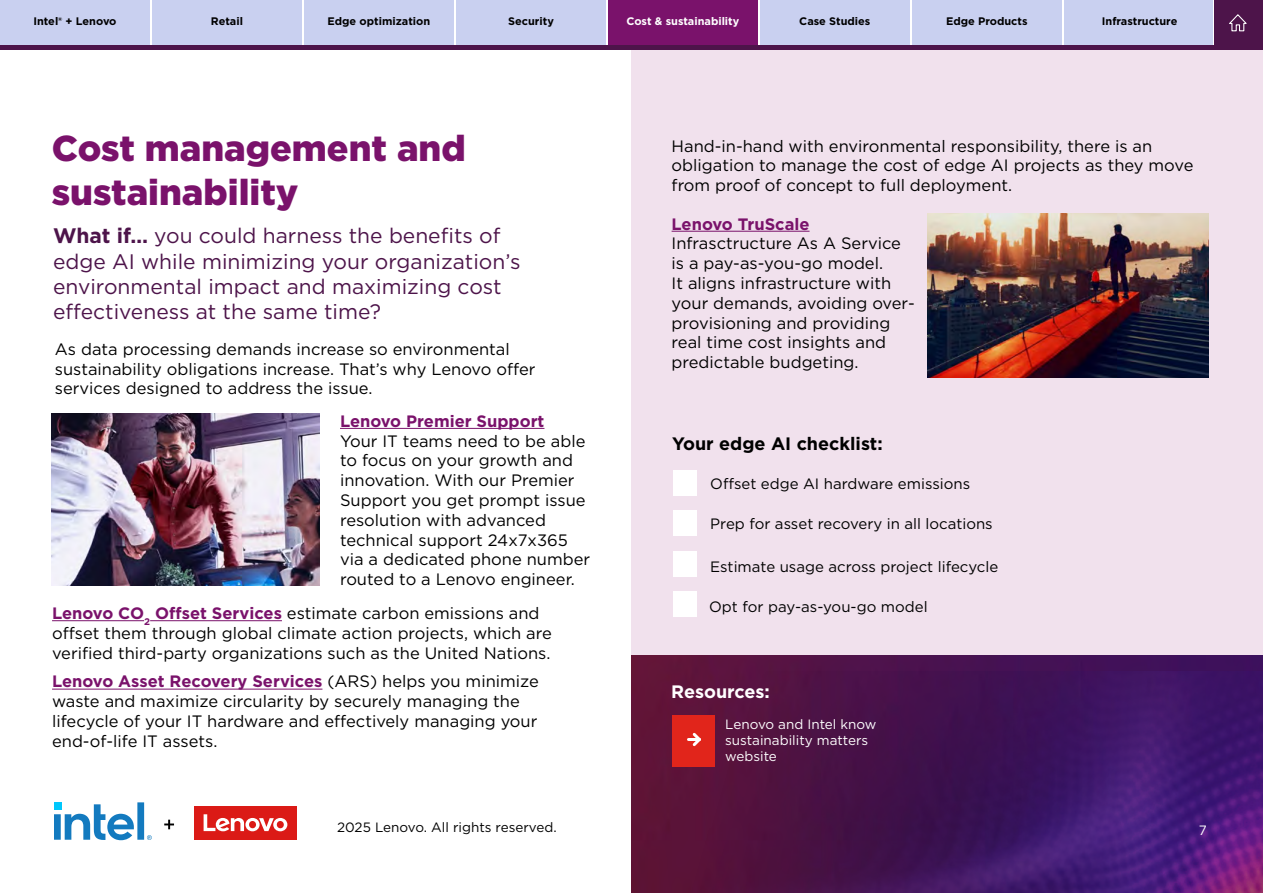
<style>
.page{position:relative;width:1263px;height:893px;background:#fff}
.page>*{position:absolute;margin:0;border:0;box-sizing:border-box;transform-origin:0 0}
.t1{font:900 36px/43.2px "Gotham";color:#7a126b}
.t2{font:21px/25.2px "Gotham";color:#4d144a}
.t3{font:700 18px "Gotham";color:#000}
.t4{font:700 18px "Gotham";color:#fff}
.t5{font:16.5px/19.8px "Gotham";color:#000}
.t6{font:700 16.5px "Gotham";color:#7a126b}
.t7{font:15px "Gotham";color:#000}
.t8{font:13.5px/16.2px "Gotham";color:#fff}
.t9{font:13.5px "Gotham";color:#000}
.t10{font:700 10.95px "Gotham";color:#000}
.t11{font:700 10.95px "Gotham";color:#fff}
.s1{font-weight:700}
.s2{font-weight:700;color:#7a126b}
</style>
<div class="page">
<img style="left:631px;top:655px;width:632px;height:16px">
<img style="left:631px;top:671px;width:632px;height:222px">
<div style="left:631px;top:48px;width:632px;height:607px;background:#f1e1ed"></div>
<hr style="left:52px;top:620px;width:92px;height:1px;background:#7a126b">
<hr style="left:150px;top:620px;width:132px;height:1px;background:#7a126b">
<hr style="left:52px;top:689px;width:270px;height:1px;background:#7a126b">
<hr style="left:672px;top:231px;width:137px;height:1px;background:#7a126b">
<div style="left:673px;top:511px;width:24px;height:25px;background:#fff"></div>
<div style="left:673px;top:551px;width:24px;height:25px;background:#fff"></div>
<div style="left:673px;top:592px;width:24px;height:25px;background:#fff"></div>
<div style="left:673px;top:470px;width:24px;height:25px;background:#fff"></div>
<div style="left:672px;top:715px;width:42px;height:52px;background:#e1251b"></div>
<svg style="left:687px;top:732px;width:14px;height:15px"></svg>
<img style="left:52px;top:414px;width:267px;height:171px">
<hr style="left:340px;top:428px;width:204px;height:1px;background:#7a126b">
<img style="left:927px;top:213px;width:282px;height:165px">
<div style="left:456px;top:0;width:150px;height:47px;background:#c9d0f0"></div>
<div style="left:0;top:0;width:150px;height:47px;background:#c9d0f0"></div>
<div style="left:152px;top:0;width:150px;height:47px;background:#c9d0f0"></div>
<div style="left:304px;top:0;width:150px;height:47px;background:#c9d0f0"></div>
<div style="left:608px;top:0;width:150px;height:47px;background:#7a126b"></div>
<div style="left:760px;top:0;width:150px;height:47px;background:#c9d0f0"></div>
<div style="left:912px;top:0;width:150px;height:47px;background:#c9d0f0"></div>
<div style="left:1064px;top:0;width:148px;height:47px;background:#c9d0f0"></div>
<div style="left:1214px;top:0;width:49px;height:48px;background:#4d144a"></div>
<svg style="left:1229px;top:14px;width:18px;height:18px"></svg>
<div style="left:0;top:45px;width:1263px;height:5px;background:#4d144a"></div>
<div style="left:194px;top:807px;width:102px;height:33px;background:#db1a16"></div>
<svg style="left:204px;top:814px;width:83px;height:17px"></svg>
<svg style="left:54px;top:802px;width:120px;height:38px"></svg>
<p class="t10" style="left:33px;top:14px;width:85px">Intel® + Lenovo</p>
<p class="t10" style="left:211px;top:14px;width:34px">Retail</p>
<p class="t10" style="left:328px;top:14px;width:104px">Edge optimization</p>
<p class="t10" style="left:508px;top:14px;width:47px">Security</p>
<p class="t11" style="left:626px;top:14px;width:114px">Cost &amp; sustainability</p>
<p class="t10" style="left:799px;top:14px;width:73px">Case Studies</p>
<p class="t10" style="left:946px;top:14px;width:83px">Edge Products</p>
<p class="t10" style="left:1102px;top:14px;width:77px">Infrastructure</p>
<h1 class="t1" style="left:52px;top:127px;width:415px">Cost management and sustainability</h1>
<p class="t2" style="left:53px;top:223px;width:469px"><span class="s1">What if…</span> you could harness the benefits of edge AI while minimizing your organization’s environmental impact and maximizing cost effectiveness at the same time?</p>
<p class="t5" style="left:55px;top:339px;width:482px">As data processing demands increase so environmental sustainability obligations increase. That’s why Lenovo offer services designed to address the issue.</p>
<p class="t6" style="left:340px;top:410px;width:206px">Lenovo Premier Support</p>
<p class="t5" style="left:340px;top:430px;width:252px">Your IT teams need to be able to focus on your growth and innovation. With our Premier<br>Support you get prompt issue resolution with advanced technical support 24x7x365 via a dedicated phone number routed to a Lenovo engineer.</p>
<p class="t5" style="left:52px;top:603px;width:501px"><span class="s2">Lenovo CO</span><sub>2</sub> <span class="s2">Offset Services</span> estimate carbon emissions and offset them through global climate action projects, which are verified third-party organizations such as the United Nations.</p>
<p class="t5" style="left:52px;top:671px;width:488px"><span class="s2">Lenovo Asset Recovery Services</span> (ARS) helps you minimize waste and maximize circularity by securely managing the lifecycle of your IT hardware and effectively managing your end-of-life IT assets.</p>
<p class="t9" style="left:337px;top:818px;width:221px">2025 Lenovo. All rights reserved.</p>
<p class="t5" style="left:672px;top:135px;width:523px">Hand-in-hand with environmental responsibility, there is an obligation to manage the cost of edge AI projects as they move from proof of concept to full deployment.</p>
<p class="t6" style="left:672px;top:213px;width:139px">Lenovo TruScale</p>
<p class="t5" style="left:672px;top:233px;width:245px">Infrasctructure As A Service is a pay-as-you-go model.<br>It aligns infrastructure with your demands, avoiding over&shy;provisioning and providing real time cost insights and predictable budgeting.</p>
<p class="t3" style="left:672px;top:431px;width:212px">Your edge AI checklist:</p>
<p class="t7" style="left:710px;top:474px;width:261px">Offset edge AI hardware emissions</p>
<p class="t7" style="left:710px;top:514px;width:284px">Prep for asset recovery in all locations</p>
<p class="t7" style="left:710px;top:557px;width:289px">Estimate usage across project lifecycle</p>
<p class="t7" style="left:709px;top:597px;width:220px">Opt for pay-as-you-go model</p>
<p class="t4" style="left:671px;top:680px;width:100px">Resources:</p>
<p class="t8" style="left:725px;top:715px;width:153px">Lenovo and Intel know sustainability matters website</p>
<p class="t8" style="left:1199px;top:822px;width:10px">7</p>
</div>
